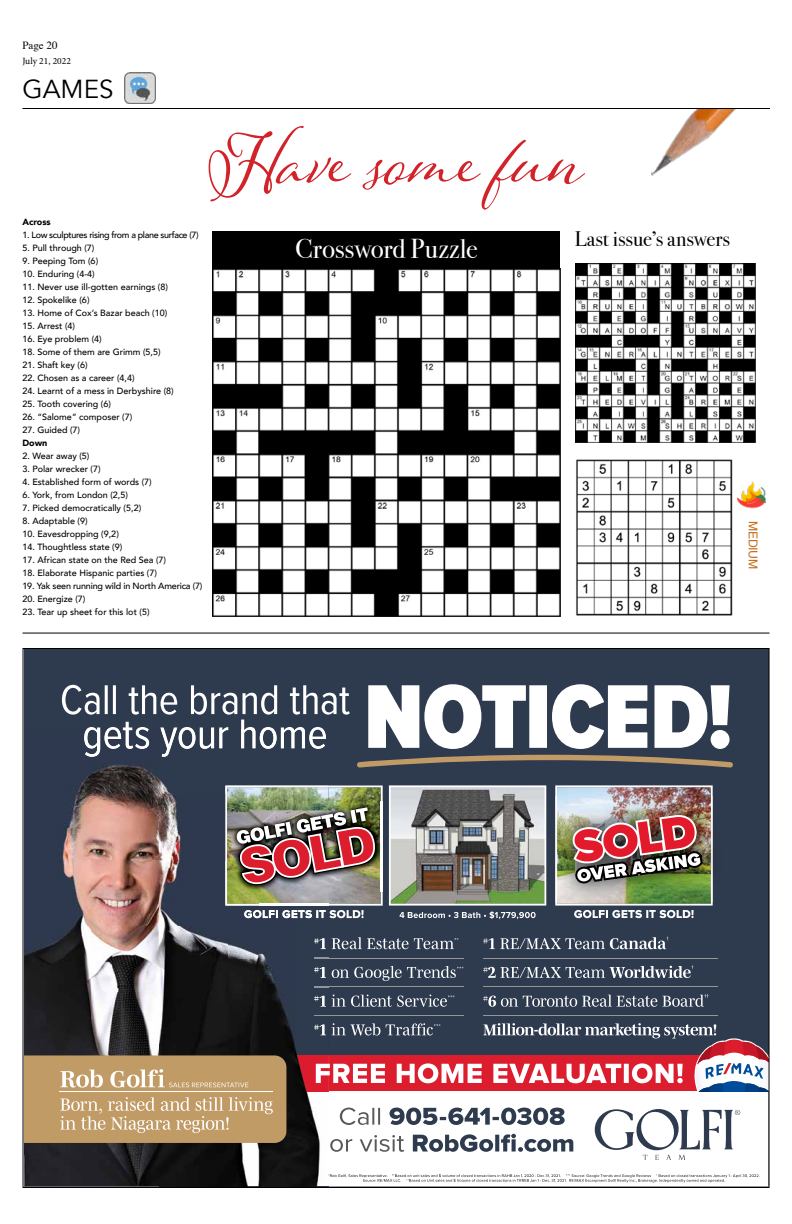
<style>
.page{position:relative;width:792px;height:1224px;background:#fff}
.page>*{position:absolute;margin:0;border:0;box-sizing:border-box;transform-origin:0 0}
.t1{font:94px "Adorn S Pomander";letter-spacing:.01em;color:#d2232a}
.t2{font:27.3px "Bodoni Svty Two ITCTT";letter-spacing:-.005em;color:#fff}
.t3{font:26px "Avenir";color:#000}
.t4{font:21px "Bodoni Svty Two ITCTT";color:#000}
.t5{font:12.2px "Helvetica";letter-spacing:-.01em;color:#c76d1c}
.t6{font:11px "Times";color:#000}
.t7{font:9.5px "Minion Pro";color:#000}
.t8{font:500 9px "Avenir";color:#000}
.t9{font:500 9px "Avenir";letter-spacing:-.04em;color:#000}
.t10{font:500 9px "Avenir";letter-spacing:-.02em;color:#000}
.t11{font:900 9px "Avenir";color:#000}
</style>
<div class="page">
<img style="left:651px;top:109px;width:85px;height:67px">
<hr style="left:22px;top:108px;width:748px;height:1px;background:#000">
<img style="left:125px;top:72px;width:31px;height:31px">
<img style="left:576px;top:459px;width:157px;height:157px">
<img style="left:738px;top:481px;width:27px;height:27px">
<hr style="left:23px;top:633px;width:747px;height:1px;background:#000">
<img style="left:212px;top:269px;width:348px;height:348px">
<div style="left:212px;top:231px;width:348px;height:38px;background:#000"></div>
<img style="left:576px;top:263px;width:179px;height:180px">
<div style="left:24px;top:649px;width:745px;height:442px;background:#2e3a4e"></div>
<hr style="left:314px;top:958px;width:150px;height:1px;background:#939598">
<hr style="left:314px;top:986px;width:150px;height:1px;background:#939598">
<hr style="left:314px;top:1015px;width:150px;height:1px;background:#939598">
<svg style="left:332px;top:937px;width:126px;height:12px"></svg>
<svg style="left:332px;top:995px;width:122px;height:12px"></svg>
<hr style="left:483px;top:958px;width:234px;height:1px;background:#939598">
<hr style="left:483px;top:986px;width:234px;height:1px;background:#939598">
<hr style="left:483px;top:1015px;width:234px;height:1px;background:#939598">
<svg style="left:483px;top:937px;width:186px;height:12px"></svg>
<svg style="left:483px;top:965px;width:211px;height:13px"></svg>
<svg style="left:483px;top:994px;width:226px;height:13px"></svg>
<svg style="left:340px;top:1108px;width:40px;height:17px"></svg>
<svg style="left:390px;top:1108px;width:175px;height:17px"></svg>
<svg style="left:330px;top:1135px;width:74px;height:17px"></svg>
<svg style="left:413px;top:1134px;width:160px;height:18px"></svg>
<svg style="left:62px;top:685px;width:288px;height:44px"></svg>
<svg style="left:357px;top:755px;width:376px;height:13px"></svg>
<img style="left:389px;top:785px;width:157px;height:134px">
<svg style="left:595px;top:1109px;width:145px;height:51px"></svg>
<img style="left:25px;top:1091px;width:303px;height:95px">
<img style="left:25px;top:1151px;width:134px;height:35px">
<img style="left:76px;top:763px;width:151px;height:32px">
<img style="left:227px;top:785px;width:101px;height:1px">
<img style="left:61px;top:795px;width:121px;height:65px">
<img style="left:25px;top:860px;width:202px;height:132px">
<img style="left:227px;top:918px;width:101px;height:173px">
<img style="left:25px;top:992px;width:67px;height:63px">
<img style="left:92px;top:992px;width:135px;height:63px">
<svg style="left:314px;top:958px;width:14px;height:1px"></svg>
<svg style="left:314px;top:1015px;width:14px;height:1px"></svg>
<svg style="left:314px;top:938px;width:12px;height:11px"></svg>
<svg style="left:314px;top:966px;width:149px;height:21px"></svg>
<svg style="left:314px;top:996px;width:12px;height:11px"></svg>
<svg style="left:328px;top:1174px;width:431px;height:9px"></svg>
<img style="left:84px;top:729px;width:172px;height:28px">
<img style="left:260px;top:729px;width:66px;height:20px">
<svg style="left:368px;top:684px;width:362px;height:65px"></svg>
<svg style="left:25px;top:1055px;width:261px;height:88px;background:#c5a474"></svg>
<svg style="left:314px;top:1023px;width:454px;height:68px"></svg>
<img style="left:555px;top:785px;width:158px;height:133px">
<img style="left:225px;top:786px;width:158px;height:132px">
<p class="t6" style="left:22px;top:35px;width:37px">Page 20</p>
<p class="t7" style="left:22px;top:54px;width:50px">July 21, 2022</p>
<h3 class="t3" style="left:22px;top:74px;width:93px">GAMES</h3>
<h1 class="t1" style="left:208px;top:94px;width:377px">Have some fun</h1>
<h3 class="t4" style="left:575px;top:222px;width:157px">Last issue’s answers</h3>
<p class="t11" style="left:22px;top:214px;width:30px">Across</p>
<p class="t9" style="left:22px;top:227px;width:178px">1. Low sculptures rising from a plane surface (7)</p>
<p class="t8" style="left:22px;top:240px;width:74px">5. Pull through (7)</p>
<p class="t8" style="left:22px;top:253px;width:77px">9. Peeping Tom (6)</p>
<p class="t8" style="left:22px;top:266px;width:74px">10. Enduring (4-4)</p>
<p class="t8" style="left:22px;top:279px;width:147px">11. Never use ill-gotten earnings (8)</p>
<p class="t8" style="left:22px;top:292px;width:69px">12. Spokelike (6)</p>
<p class="t8" style="left:22px;top:305px;width:146px">13. Home of Cox’s Bazar beach (10)</p>
<p class="t8" style="left:22px;top:318px;width:54px">15. Arrest (4)</p>
<p class="t8" style="left:22px;top:331px;width:81px">16. Eye problem (4)</p>
<p class="t8" style="left:22px;top:344px;width:140px">18. Some of them are Grimm (5,5)</p>
<p class="t8" style="left:22px;top:357px;width:67px">21. Shaft key (6)</p>
<p class="t8" style="left:22px;top:370px;width:114px">22. Chosen as a career (4,4)</p>
<p class="t8" style="left:22px;top:383px;width:153px">24. Learnt of a mess in Derbyshire (8)</p>
<p class="t8" style="left:22px;top:396px;width:90px">25. Tooth covering (6)</p>
<p class="t8" style="left:22px;top:409px;width:111px">26. “Salome” composer (7)</p>
<p class="t8" style="left:22px;top:422px;width:59px">27. Guided (7)</p>
<p class="t11" style="left:22px;top:435px;width:26px">Down</p>
<p class="t8" style="left:22px;top:448px;width:68px">2. Wear away (5)</p>
<p class="t8" style="left:22px;top:461px;width:80px">3. Polar wrecker (7)</p>
<p class="t8" style="left:22px;top:474px;width:131px">4. Established form of words (7)</p>
<p class="t8" style="left:22px;top:487px;width:107px">6. York, from London (2,5)</p>
<p class="t8" style="left:22px;top:500px;width:120px">7. Picked democratically (5,2)</p>
<p class="t8" style="left:22px;top:513px;width:67px">8. Adaptable (9)</p>
<p class="t8" style="left:22px;top:526px;width:98px">10. Eavesdropping (9,2)</p>
<p class="t8" style="left:22px;top:539px;width:101px">14. Thoughtless state (9)</p>
<p class="t8" style="left:22px;top:552px;width:145px">17. African state on the Red Sea (7)</p>
<p class="t8" style="left:22px;top:565px;width:136px">18. Elaborate Hispanic parties (7)</p>
<p class="t10" style="left:22px;top:578px;width:181px">19. Yak seen running wild in North America (7)</p>
<p class="t8" style="left:22px;top:591px;width:65px">20. Energize (7)</p>
<p class="t8" style="left:22px;top:604px;width:129px">23. Tear up sheet for this lot (5)</p>
<h2 class="t2" style="left:295px;top:226px;width:184px">Crossword Puzzle</h2>
<h3 class="t5" style="left:763px;top:521px;width:50px;rotate:90deg">MEDIUM</h3>
</div>
